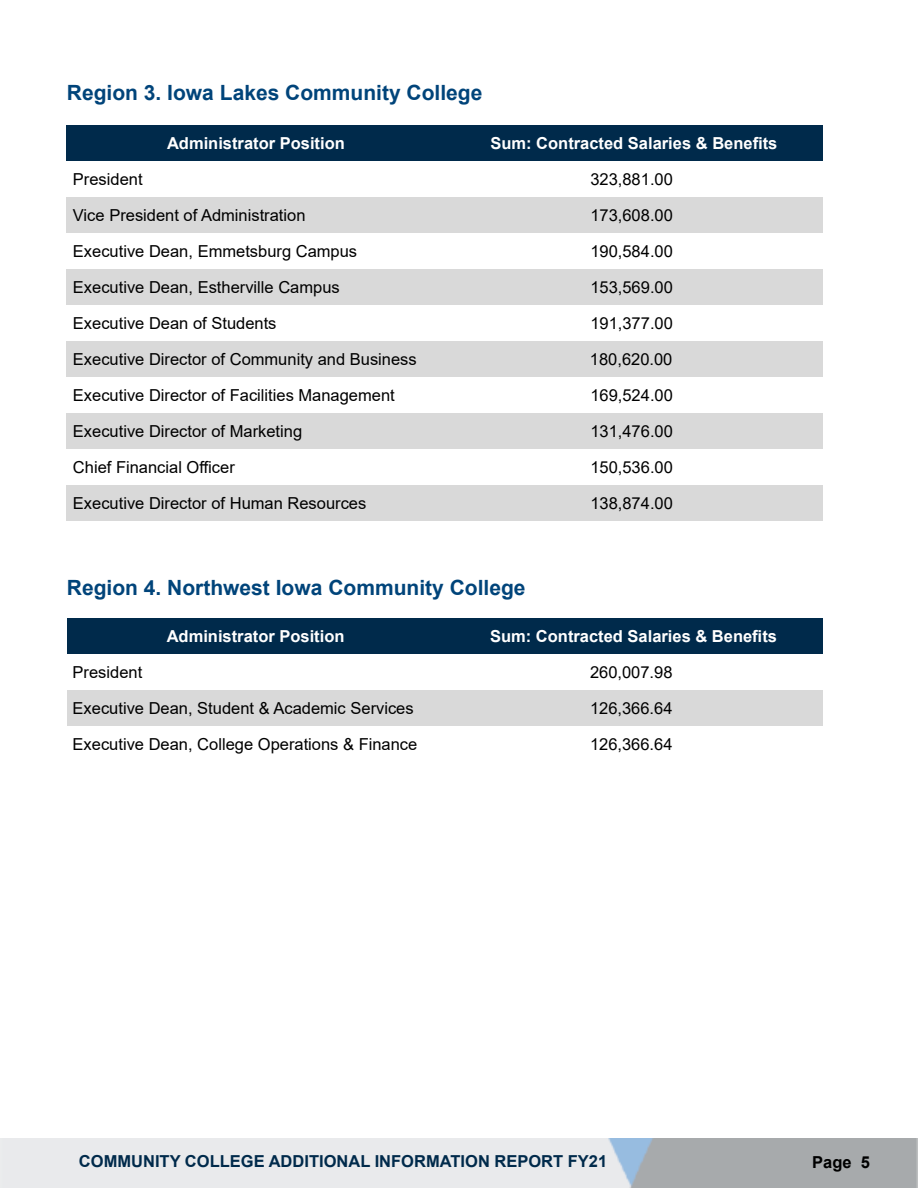
<style>
.page{position:relative;width:918px;height:1188px;background:#fff}
.page>*{position:absolute;margin:0;border:0;box-sizing:border-box;transform-origin:0 0}
.t1{font:700 21px "Arial";color:#00447a}
.t2{font:16.5px "Arial";color:#000}
.t3{font:700 16.5px "Arial";color:#fff}
.t4{font:700 16.5px "Arial";color:#002a4b}
.t5{font:700 16.5px "Arial";color:#000}
</style>
<div class="page">
<div style="left:445px;top:690px;width:378px;height:36px;background:#d9d9d9"></div>
<div style="left:67px;top:690px;width:378px;height:36px;background:#d9d9d9"></div>
<div style="left:445px;top:485px;width:378px;height:36px;background:#d9d9d9"></div>
<div style="left:67px;top:485px;width:378px;height:36px;background:#d9d9d9"></div>
<div style="left:445px;top:413px;width:378px;height:36px;background:#d9d9d9"></div>
<div style="left:67px;top:413px;width:378px;height:36px;background:#d9d9d9"></div>
<div style="left:445px;top:341px;width:378px;height:36px;background:#d9d9d9"></div>
<div style="left:67px;top:341px;width:378px;height:36px;background:#d9d9d9"></div>
<div style="left:445px;top:269px;width:378px;height:36px;background:#d9d9d9"></div>
<div style="left:67px;top:269px;width:378px;height:36px;background:#d9d9d9"></div>
<div style="left:445px;top:197px;width:378px;height:36px;background:#d9d9d9"></div>
<div style="left:67px;top:197px;width:378px;height:36px;background:#d9d9d9"></div>
<div style="left:67px;top:125px;width:378px;height:36px;background:#002a4b"></div>
<div style="left:445px;top:125px;width:378px;height:36px;background:#002a4b"></div>
<div style="left:67px;top:618px;width:378px;height:36px;background:#002a4b"></div>
<div style="left:445px;top:618px;width:378px;height:36px;background:#002a4b"></div>
<p class="t1" style="left:67px;top:78px;width:417px">Region 3. Iowa Lakes Community College</p>
<p class="t3" style="left:167px;top:131px;width:179px">Administrator Position</p>
<p class="t3" style="left:490px;top:131px;width:288px">Sum: Contracted Salaries &amp; Benefits</p>
<p class="t2" style="left:73px;top:168px;width:71px">President</p>
<p class="t2" style="left:590px;top:168px;width:84px">323,881.00</p>
<p class="t2" style="left:73px;top:204px;width:234px">Vice President of Administration</p>
<p class="t2" style="left:590px;top:204px;width:84px">173,608.00</p>
<p class="t2" style="left:73px;top:240px;width:286px">Executive Dean, Emmetsburg Campus</p>
<p class="t2" style="left:590px;top:240px;width:84px">190,584.00</p>
<p class="t2" style="left:73px;top:276px;width:268px">Executive Dean, Estherville Campus</p>
<p class="t2" style="left:590px;top:276px;width:84px">153,569.00</p>
<p class="t2" style="left:73px;top:312px;width:205px">Executive Dean of Students</p>
<p class="t2" style="left:590px;top:312px;width:84px">191,377.00</p>
<p class="t2" style="left:73px;top:348px;width:345px">Executive Director of Community and Business</p>
<p class="t2" style="left:590px;top:348px;width:84px">180,620.00</p>
<p class="t2" style="left:73px;top:384px;width:323px">Executive Director of Facilities Management</p>
<p class="t2" style="left:590px;top:384px;width:84px">169,524.00</p>
<p class="t2" style="left:73px;top:420px;width:231px">Executive Director of Marketing</p>
<p class="t2" style="left:590px;top:420px;width:84px">131,476.00</p>
<p class="t2" style="left:73px;top:456px;width:163px">Chief Financial Officer</p>
<p class="t2" style="left:590px;top:456px;width:84px">150,536.00</p>
<p class="t2" style="left:73px;top:492px;width:295px">Executive Director of Human Resources</p>
<p class="t2" style="left:590px;top:492px;width:84px">138,874.00</p>
<p class="t1" style="left:67px;top:573px;width:460px">Region 4. Northwest Iowa Community College</p>
<p class="t3" style="left:167px;top:625px;width:179px">Administrator Position</p>
<p class="t3" style="left:490px;top:625px;width:288px">Sum: Contracted Salaries &amp; Benefits</p>
<p class="t2" style="left:73px;top:661px;width:71px">President</p>
<p class="t2" style="left:590px;top:661px;width:84px">260,007.98</p>
<p class="t2" style="left:73px;top:697px;width:343px">Executive Dean, Student &amp; Academic Services</p>
<p class="t2" style="left:590px;top:697px;width:84px">126,366.64</p>
<p class="t2" style="left:73px;top:733px;width:346px">Executive Dean, College Operations &amp; Finance</p>
<p class="t2" style="left:590px;top:733px;width:84px">126,366.64</p>
<p class="t4" style="left:79px;top:1150px;width:530px">COMMUNITY COLLEGE ADDITIONAL INFORMATION REPORT FY21</p>
<p class="t5" style="left:812px;top:1151px;width:59px">Page 5</p>
</div>
